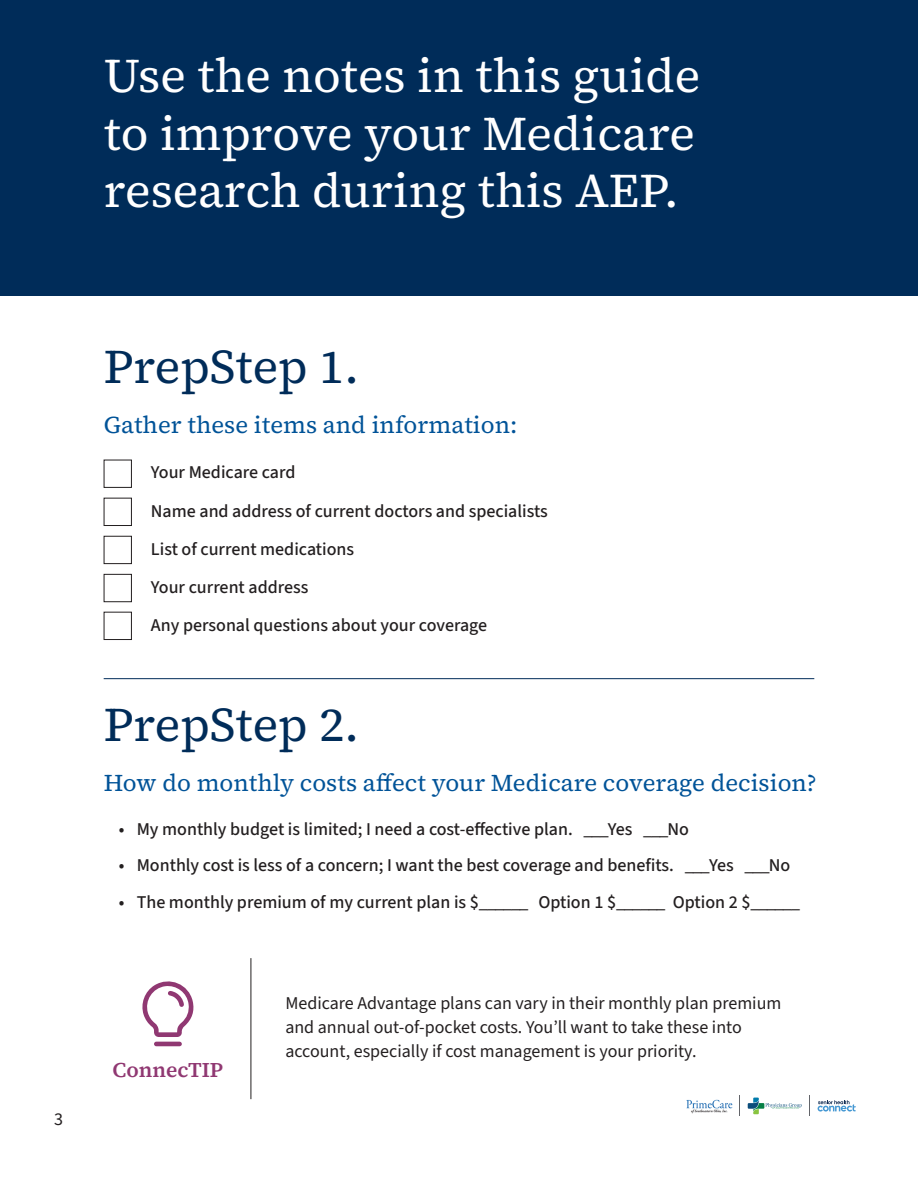
<style>
.page{position:relative;width:918px;height:1188px;background:#fff}
.page>*{position:absolute;margin:0;border:0;box-sizing:border-box;transform-origin:0 0}
.t1{font:48px/57.6px "Source Serif 4";color:#fff;text-align:justify}
.t2{font:48px "Source Serif 4";letter-spacing:-.01em;color:#002c59}
.t3{font:24px "Source Serif 4";color:#015398}
.t4{font:600 21px "Source Serif 4";color:#903872}
.t5{font:500 18px "Source Sans 3";color:#231f20}
.t6{font:18px/24px "Source Sans 3";color:#231f20}
</style>
<div class="page">
<svg style="left:809px;top:1096px;width:1px;height:20px"></svg>
<svg style="left:818px;top:1100px;width:38px;height:12px"></svg>
<img style="left:686px;top:1099px;width:46px;height:14px">
<svg style="left:748px;top:1098px;width:54px;height:16px"></svg>
<svg style="left:142px;top:981px;width:52px;height:65px"></svg>
<div style="left:0;top:0;width:918px;height:296px;background:#002c59"></div>
<hr style="left:104px;top:678px;width:710px;height:1px;background:#002c59">
<hr style="left:251px;top:958px;width:1px;height:141px;background:#231f20">
<div style="left:104px;top:460px;width:28px;height:28px;border:1px solid #231f20"></div>
<div style="left:104px;top:498px;width:28px;height:28px;border:1px solid #231f20"></div>
<div style="left:104px;top:536px;width:28px;height:28px;border:1px solid #231f20"></div>
<div style="left:104px;top:574px;width:28px;height:28px;border:1px solid #231f20"></div>
<div style="left:104px;top:612px;width:28px;height:28px;border:1px solid #231f20"></div>
<p class="t1" style="left:104px;top:47px;width:598px">Use the notes in this guide to improve your Medicare research during this AEP.</p>
<p class="t6" style="left:54px;top:1107px;width:10px">3</p>
<p class="t2" style="left:104px;top:335px;width:257px">PrepStep 1.</p>
<p class="t3" style="left:104px;top:409px;width:415px">Gather these items and information:</p>
<p class="t5" style="left:151px;top:460px;width:146px">Your Medicare card</p>
<p class="t5" style="left:151px;top:499px;width:398px">Name and address of current doctors and specialists</p>
<p class="t5" style="left:151px;top:537px;width:205px">List of current medications</p>
<p class="t5" style="left:151px;top:575px;width:159px">Your current address</p>
<p class="t5" style="left:151px;top:613px;width:338px">Any personal questions about your coverage</p>
<p class="t2" style="left:104px;top:693px;width:257px">PrepStep 2.</p>
<p class="t3" style="left:104px;top:767px;width:715px">How do monthly costs affect your Medicare coverage decision?</p>
<p class="t5" style="left:119px;top:817px;width:572px">• My monthly budget is limited; I need a cost-effective plan. ___Yes ___No</p>
<p class="t5" style="left:119px;top:853px;width:673px">• Monthly cost is less of a concern; I want the best coverage and benefits. ___Yes ___No</p>
<p class="t5" style="left:119px;top:890px;width:683px">• The monthly premium of my current plan is $______ Option 1 $______ Option 2 $______</p>
<p class="t4" style="left:113px;top:1056px;width:112px">ConnecTIP</p>
<p class="t6" style="left:285px;top:991px;width:498px">Medicare Advantage plans can vary in their monthly plan premium and annual out-of-pocket costs. You’ll want to take these into account, especially if cost management is your priority.</p>
</div>
